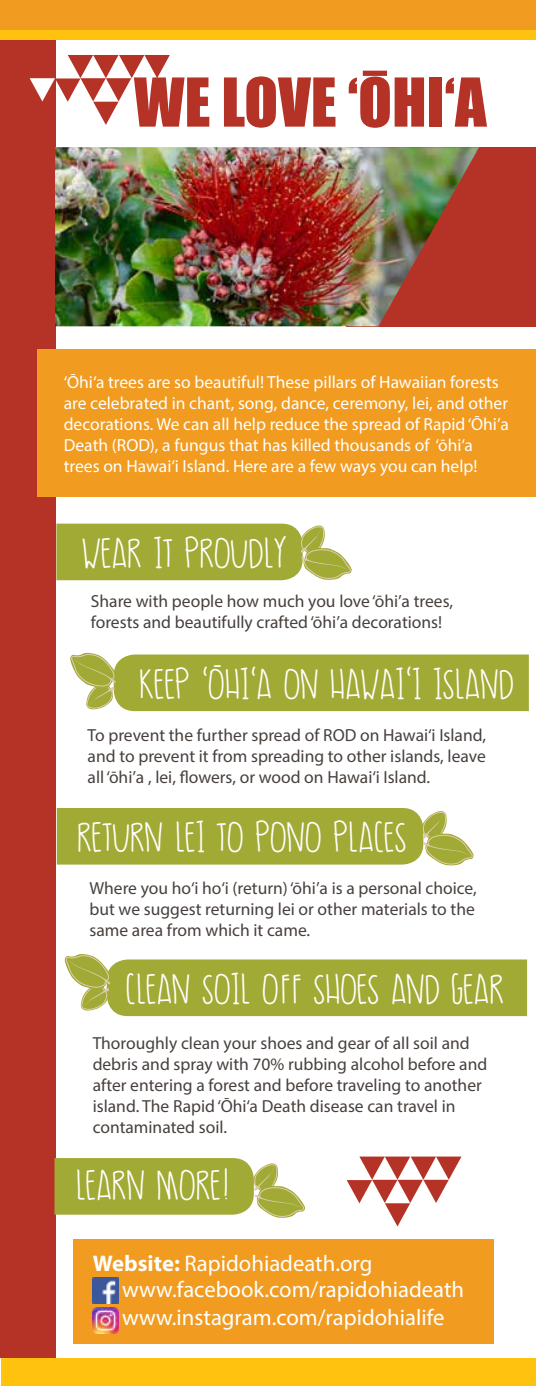
<style>
.page{position:relative;width:536px;height:1386px;background:#fff}
.page>*{position:absolute;margin:0;border:0;box-sizing:border-box;transform-origin:0 0}
.t1{font:62.3px "Impact";color:#b53326}
.t2{font:38.5px "Ultra Moire";color:#fff}
.t3{font:22.75px/25.7px "Myriad Pro";color:#fff}
.t4{font:17.5px/21px "Myriad Pro";color:#47403d;text-align:justify}
.t5{font:17.5px/21px "Myriad Pro";color:#fff}
.s1{font-weight:700}
</style>
<div class="page">
<div style="left:346px;top:147px;width:190px;height:179px;background:#b53326"></div>
<div style="left:0;top:15px;width:55px;height:1343px;background:#b53326"></div>
<div style="left:37px;top:349px;width:499px;height:148px;background:#f19b20"></div>
<svg style="left:56px;top:523px;width:296px;height:58px;background:#abb34b"></svg>
<svg style="left:54px;top:1158px;width:251px;height:60px;background:#b0b755"></svg>
<svg style="left:57px;top:808px;width:416px;height:58px;background:#a9b146"></svg>
<svg style="left:70px;top:653px;width:458px;height:58px;background:#a7b043"></svg>
<svg style="left:64px;top:954px;width:463px;height:62px;background:#adb44f"></svg>
<svg style="left:346px;top:1157px;width:115px;height:70px"></svg>
<div style="left:2px;top:1358px;width:534px;height:28px;background:#ffc20e"></div>
<div style="left:0;top:30px;width:536px;height:10px;background:#ffc20e"></div>
<div style="left:0;top:0;width:536px;height:30px;background:#f19b20"></div>
<svg style="left:30px;top:55px;width:140px;height:70px"></svg>
<img style="left:55px;top:147px;width:424px;height:179px">
<div style="left:73px;top:1239px;width:420px;height:105px;background:#f19b20"></div>
<img style="left:93px;top:1278px;width:26px;height:26px">
<img style="left:93px;top:1307px;width:26px;height:26px">
<h1 class="t1" style="left:134px;top:54px;width:354px">WE LOVE ‘ŌHI‘A</h1>
<p class="t5" style="left:64px;top:371px;width:446px">‘Ōhi‘a trees are so beautiful! These pillars of Hawaiian forests are celebrated in chant, song, dance, ceremony, lei, and other decorations. We can all help reduce the spread of Rapid ‘Ōhi’a Death (ROD), a fungus that has killed thousands of ‘ōhi‘a trees on Hawai‘i Island. Here are a few ways you can help!</p>
<h2 class="t2" style="left:82px;top:532px;width:206px">WEAR IT PROUDLY</h2>
<p class="t4" style="left:91px;top:590px;width:363px">Share with people how much you love ‘ōhi’a trees, forests and beautifully crafted ‘ōhi’a decorations!</p>
<h2 class="t2" style="left:212px;top:643px;width:12px">-</h2>
<h2 class="t2" style="left:139px;top:663px;width:376px">KEEP ‘OHI‘A ON HAWAI‘I ISLAND</h2>
<p class="t4" style="left:88px;top:724px;width:400px">To prevent the further spread of ROD on Hawai‘i Island, and to prevent it from spreading to other islands, leave all ‘ōhi’a , lei, flowers, or wood on Hawai‘i Island.</p>
<h2 class="t2" style="left:77px;top:816px;width:331px">RETURN LEI TO PONO PLACES</h2>
<p class="t4" style="left:89px;top:878px;width:388px">Where you ho‘i ho‘i (return) ‘ōhi’a is a personal choice, but we suggest returning lei or other materials to the same area from which it came.</p>
<h2 class="t2" style="left:125px;top:968px;width:380px">CLEAN SOIL OFF SHOES AND GEAR</h2>
<p class="t4" style="left:93px;top:1033px;width:396px;text-align:left">Thoroughly clean your shoes and gear of all soil and debris and spray with 70% rubbing alcohol before and after entering a forest and before traveling to another island. The Rapid ‘Ōhi‘a Death disease can travel in contaminated soil.</p>
<h2 class="t2" style="left:75px;top:1164px;width:154px">LEARN MORE!</h2>
<h3 class="t3" style="left:122px;top:1250px;width:343px;text-indent:-29px"><span class="s1">Website:</span> Rapidohiadeath.org www.facebook.com/rapidohiadeath</h3>
<h3 class="t3" style="left:122px;top:1304px;width:324px">www.instagram.com/rapidohialife</h3>
</div>
